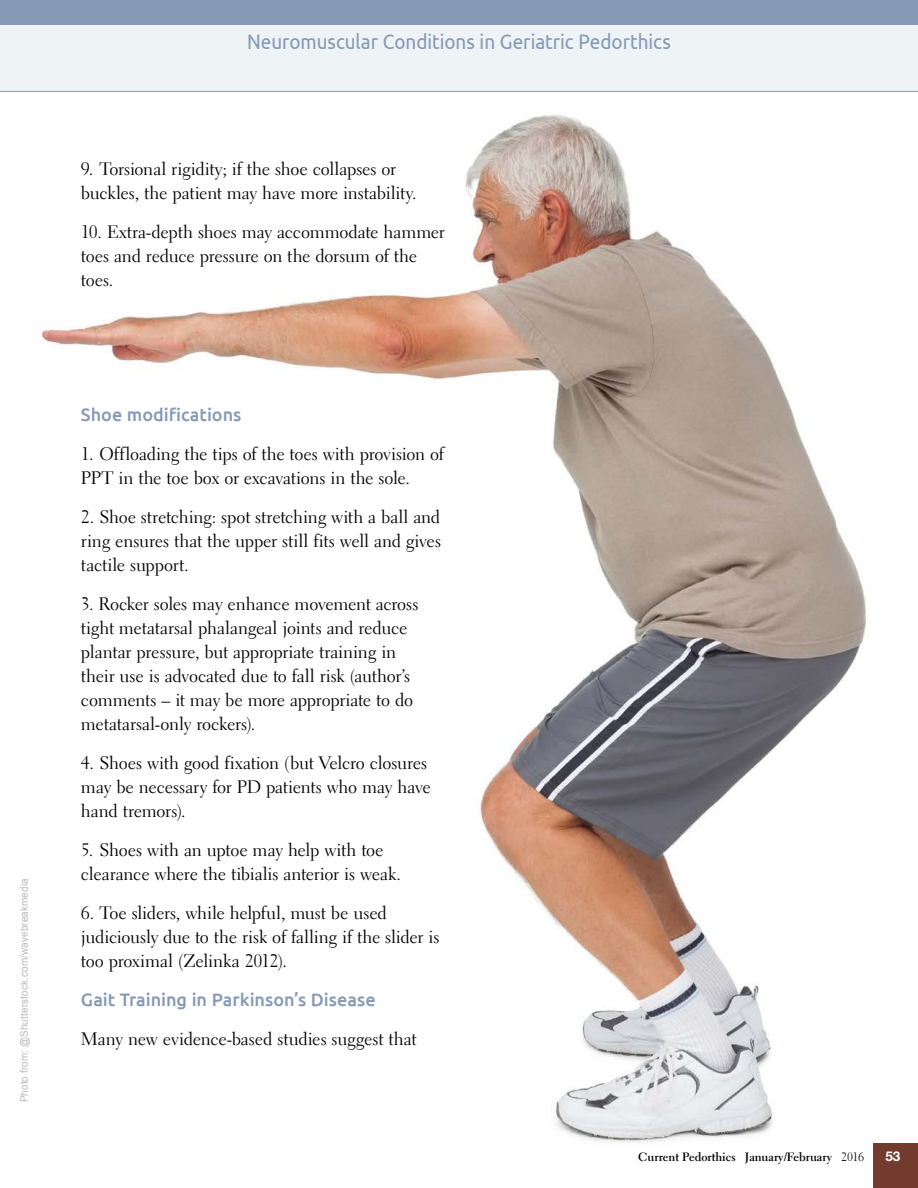
<style>
.page{position:relative;width:918px;height:1188px;background:#fff}
.page>*{position:absolute;margin:0;border:0;box-sizing:border-box;transform-origin:0 0}
.t1{font:21px "Ubuntu";color:#8599b5;scale:.9 1}
.t2{font:18px/24px "Electra LT Std";letter-spacing:-.01em;color:#000}
.t3{font:500 18px "Ubuntu";color:#8599b5}
.t4{font:700 13.5px "Helvetica Neue LT Std";color:#fff}
.t5{font:700 12px "Electra LT Std";color:#000}
.t6{font:10.5px "Arial";letter-spacing:.015em;color:#b8babc;scale:.94 1}
.s1{font-weight:400}
</style>
<div class="page">
<div style="left:873px;top:1143px;width:45px;height:45px;background:#733a2e"></div>
<img style="left:40px;top:114px;width:827px;height:1029px">
<div style="left:0;top:24px;width:918px;height:68px;background:#eef3f6"></div>
<div style="left:0;top:0;width:918px;height:24px;background:#8599b5"></div>
<p class="t6" style="left:17px;top:1102px;width:240px;rotate:-90deg">Photo from: @Shutterstock.com/wavebreakmedia</p>
<p class="t1" style="left:247px;top:29px;width:472px">Neuromuscular Conditions in Geriatric Pedorthics</p>
<p class="t2" style="left:81px;top:157px;width:337px">9. Torsional rigidity; if the shoe collapses or buckles, the patient may have more instability.</p>
<p class="t2" style="left:81px;top:220px;width:366px">10. Extra-depth shoes may accommodate hammer toes and reduce pressure on the dorsum of the toes.</p>
<p class="t3" style="left:81px;top:404px;width:162px">Shoe modifications</p>
<p class="t2" style="left:81px;top:442px;width:364px">1. Offloading the tips of the toes with provision of<br>PPT in the toe box or excavations in the sole.</p>
<p class="t2" style="left:81px;top:505px;width:362px;text-align:justify">2. Shoe stretching: spot stretching with a ball and ring ensures that the upper still fits well and gives tactile support.</p>
<p class="t2" style="left:81px;top:592px;width:339px">3. Rocker soles may enhance movement across tight metatarsal phalangeal joints and reduce plantar pressure, but appropriate training in their use is advocated due to fall risk (author’s comments – it may be more appropriate to do metatarsal-only rockers).</p>
<p class="t2" style="left:81px;top:751px;width:351px">4. Shoes with good fixation (but Velcro closures may be necessary for PD patients who may have hand tremors).</p>
<p class="t2" style="left:81px;top:838px;width:321px">5. Shoes with an uptoe may help with toe clearance where the tibialis anterior is weak.</p>
<p class="t2" style="left:81px;top:901px;width:360px">6. Toe sliders, while helpful, must be used judiciously due to the risk of falling if the slider is too proximal (Zelinka 2012).</p>
<p class="t3" style="left:81px;top:989px;width:296px">Gait Training in Parkinson’s Disease</p>
<p class="t2" style="left:81px;top:1027px;width:337px">Many new evidence-based studies suggest that</p>
<p class="t5" style="left:638px;top:1149px;width:227px">Current Pedorthics January/February <span class="s1">2016</span></p>
<p class="t4" style="left:885px;top:1148px;width:17px">53</p>
</div>
